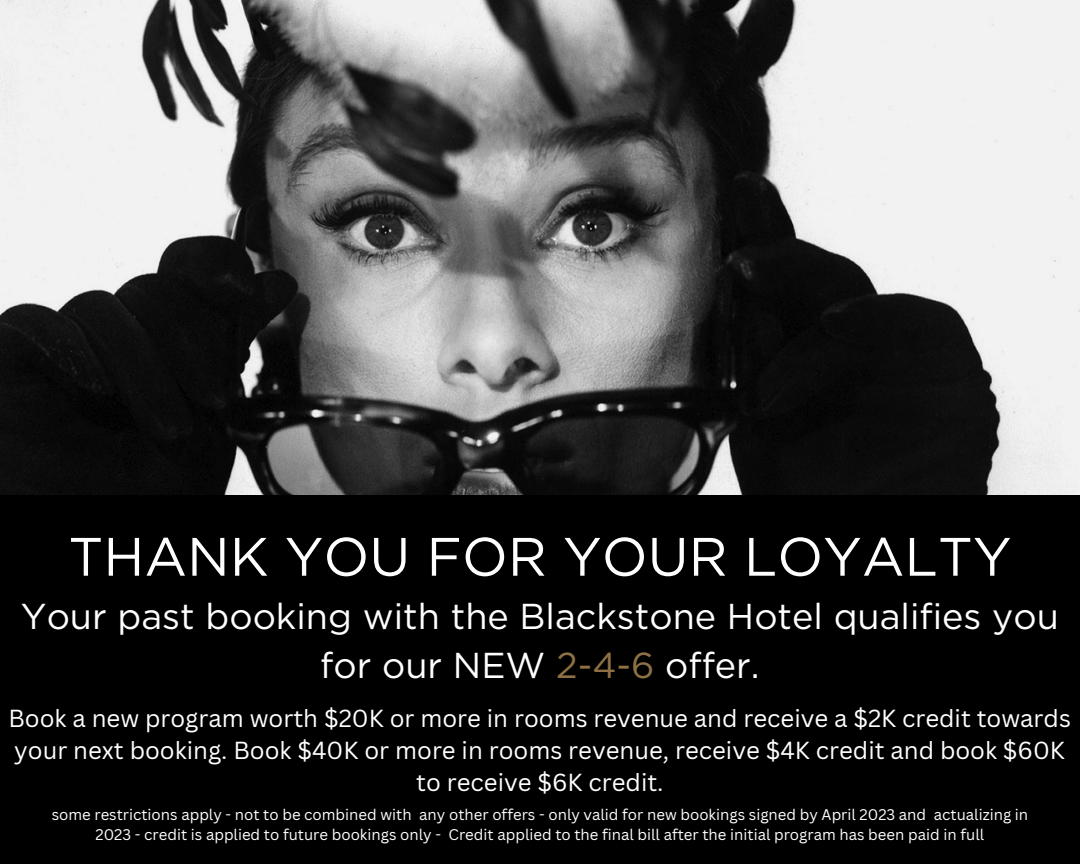
<style>
.page{position:relative;width:1080px;height:864px;background:#fff}
.page>*{position:absolute;margin:0;border:0;box-sizing:border-box;transform-origin:0 0}
.t1{font:54px "Gotham";color:#fff}
.t2{font:36px/49.5px "Gotham";color:#fff;text-align:center}
.t3{font:24px/32.1px "Canva Sans";color:#fff;text-align:center}
.t4{font:15px/20.1px "Canva Sans";color:#fff;text-align:center}
.s1{color:#8e7143}
</style>
<div class="page">
<img style="left:0;top:0;width:1080px;height:495px">
<div style="left:0;top:495px;width:1080px;height:369px;background:#000"></div>
<h1 class="t1" style="left:68px;top:524px;width:945px">THANK YOU FOR YOUR LOYALTY</h1>
<h2 class="t2" style="left:21px;top:591px;width:1040px">Your past booking with the Blackstone Hotel qualifies you for our NEW <span class="s1">2-4-6</span> offer.</h2>
<h3 class="t3" style="left:8px;top:701px;width:1064px">Book a new program worth $20K or more in rooms revenue and receive a $2K credit towards your next booking. Book $40K or more in rooms revenue, receive $4K credit and book $60K to receive $6K credit.</h3>
<p class="t4" style="left:52px;top:805px;width:978px">some restrictions apply - not to be combined with any other offers - only valid for new bookings signed by April 2023 and actualizing in<br>2023 - credit is applied to future bookings only - Credit applied to the final bill after the initial program has been paid in full</p>
</div>
